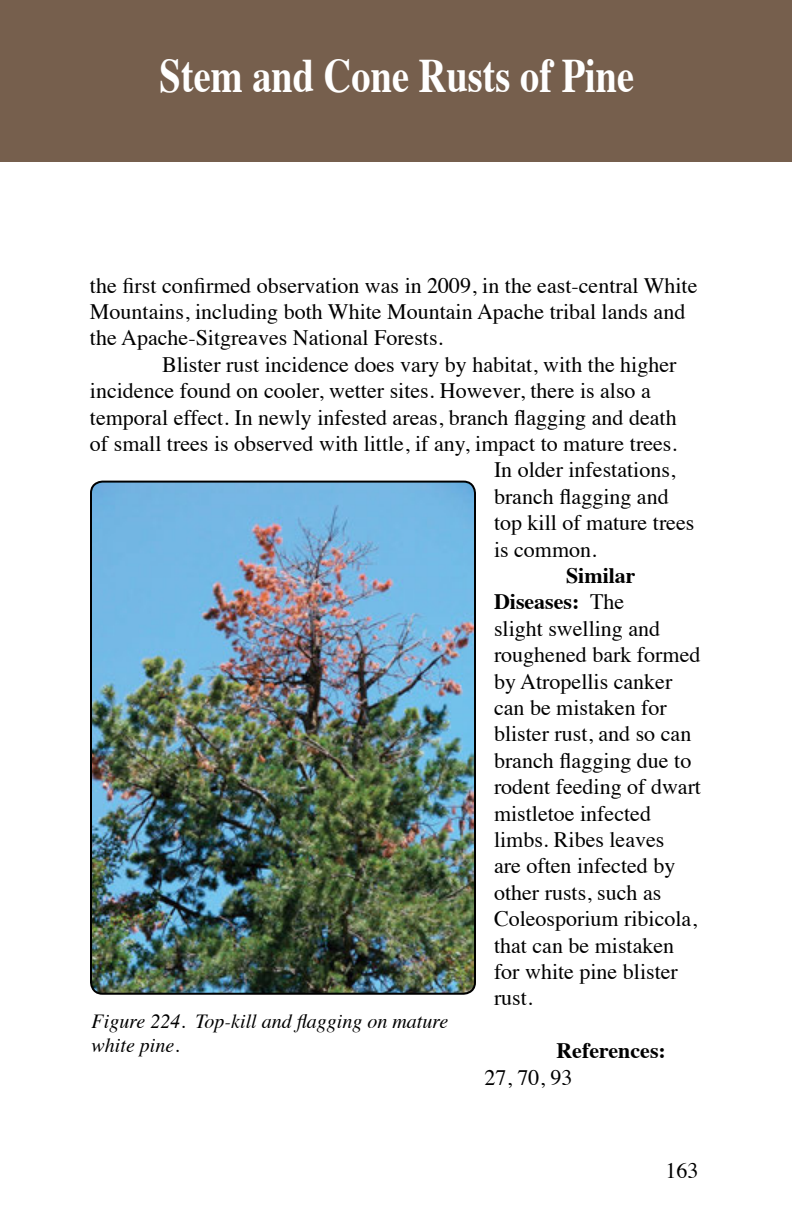
<style>
.page{position:relative;width:792px;height:1224px;background:#fff}
.page>*{position:absolute;margin:0;border:0;box-sizing:border-box;transform-origin:0 0}
.t1{font:700 48px "Times";color:#fff;scale:.8 1}
.t2{font:22px/26.4px "Times";color:#000}
.t3{font:700 22px "Times";color:#000}
.t4{font:italic 20px/24px "Times";color:#000}
.s1{font-weight:700}
</style>
<div class="page">
<div style="left:0;top:0;width:792px;height:162px;background:#765f4d"></div>
<img style="left:91px;top:482px;width:384px;height:510px">
<div style="left:90px;top:481px;width:386px;height:514px;border:2px solid #000;border-radius:12px"></div>
<h1 class="t1" style="left:160px;top:29px;width:595px">Stem and Cone Rusts of Pine</h1>
<p class="t2" style="left:90px;top:270px;width:609px">the first confirmed observation was in 2009, in the east-central White<br>Mountains, including both White Mountain Apache tribal lands and the Apache-Sitgreaves National Forests.</p>
<p class="t2" style="left:162px;top:349px;width:516px">Blister rust incidence does vary by habitat, with the higher</p>
<p class="t2" style="left:90px;top:376px;width:562px">incidence found on cooler, wetter sites. However, there is also a</p>
<p class="t2" style="left:90px;top:402px;width:588px">temporal effect. In newly infested areas, branch flagging and death</p>
<p class="t2" style="left:90px;top:428px;width:588px">of small trees is observed with little, if any, impact to mature trees.</p>
<p class="t2" style="left:494px;top:455px;width:183px">In older infestations,</p>
<p class="t2" style="left:494px;top:481px;width:176px">branch flagging and</p>
<p class="t2" style="left:494px;top:508px;width:202px">top kill of mature trees</p>
<p class="t2" style="left:494px;top:534px;width:104px">is common.</p>
<p class="t2" style="left:494px;top:560px;width:209px;text-indent:72px"><span class="s1">Similar<br>Diseases:</span> The<br>slight swelling and roughened bark formed by Atropellis canker can be mistaken for blister rust, and so can branch flagging due to rodent feeding of dwart mistletoe infected limbs. Ribes leaves<br>are often infected by other rusts, such as<br>Coleosporium ribicola, that can be mistaken for white pine blister rust.</p>
<p class="t3" style="left:556px;top:1030px;width:111px">References:</p>
<p class="t2" style="left:484px;top:1062px;width:89px">27, 70, 93</p>
<p class="t4" style="left:92px;top:1009px;width:358px">Figure 224. Top-kill and flagging on mature white pine.</p>
<p class="t2" style="left:666px;top:1156px;width:34px">163</p>
</div>
